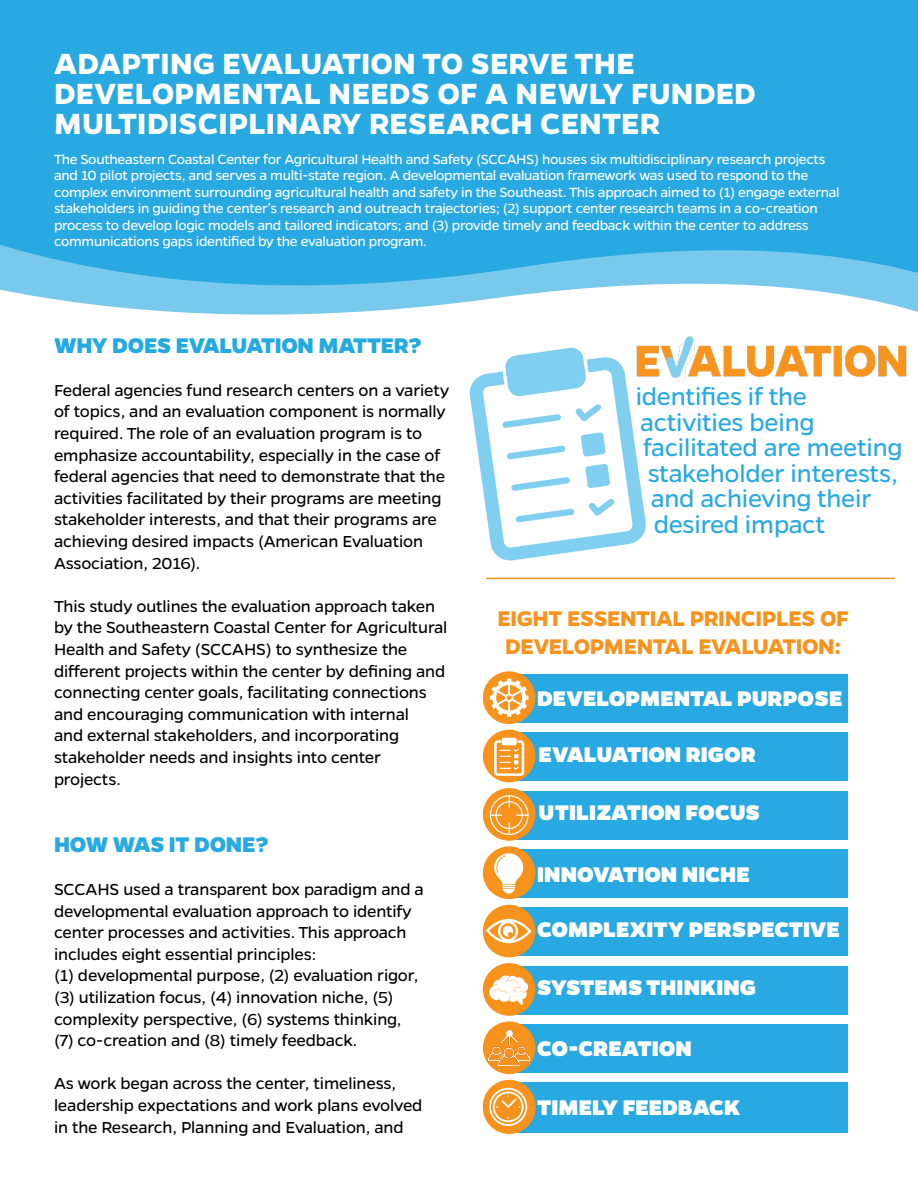
<style>
.page{position:relative;width:918px;height:1188px;background:#fff}
.page>*{position:absolute;margin:0;border:0;box-sizing:border-box;transform-origin:0 0}
.t1{font:700 33px/30px "Gentona";letter-spacing:.005em;color:#fff}
.t2{font:27px "Gentona";letter-spacing:-.01em;color:#28a9e1}
.t3{font:800 24px "Gentona";color:#fff}
.t4{font:700 24px/28.8px "Gentona";letter-spacing:-.015em;color:#f7931d;text-align:center}
.t5{font:800 24px "Gentona";letter-spacing:-.015em;color:#24aae1}
.t6{font:800 24px "Gentona";letter-spacing:-.015em;color:#28a9e1}
.t7{font:18px/21.6px "Gentona";letter-spacing:-.01em;color:#000}
.t8{font:15px/16.5px "Gentona";letter-spacing:-.02em;color:#fff}
</style>
<div class="page">
<svg style="left:0;top:0;width:918px;height:337px;background:#47b5e5"></svg>
<div style="left:883px;top:0;width:35px;height:10px;background:#28a9e1"></div>
<div style="left:513px;top:674px;width:335px;height:48px;background:#28a9e1"></div>
<div style="left:513px;top:733px;width:335px;height:48px;background:#28a9e1"></div>
<div style="left:513px;top:791px;width:335px;height:48px;background:#28a9e1"></div>
<div style="left:513px;top:849px;width:335px;height:49px;background:#28a9e1"></div>
<div style="left:513px;top:908px;width:335px;height:48px;background:#28a9e1"></div>
<div style="left:513px;top:966px;width:335px;height:48px;background:#28a9e1"></div>
<div style="left:513px;top:1024px;width:335px;height:49px;background:#28a9e1"></div>
<div style="left:513px;top:1084px;width:335px;height:48px;background:#28a9e1"></div>
<div style="left:513px;top:1083px;width:335px;height:48px;background:#28a9e1"></div>
<div style="left:483px;top:671px;width:53px;height:53px;background:#f7931d;border-radius:50%"></div>
<div style="left:483px;top:730px;width:53px;height:52px;background:#f7931d;border-radius:50%"></div>
<div style="left:483px;top:788px;width:53px;height:53px;background:#f7931d;border-radius:50%"></div>
<div style="left:483px;top:846px;width:53px;height:53px;background:#f7931d;border-radius:50%"></div>
<div style="left:483px;top:905px;width:53px;height:52px;background:#f7931d;border-radius:50%"></div>
<div style="left:483px;top:963px;width:53px;height:53px;background:#f7931d;border-radius:50%"></div>
<div style="left:483px;top:1021px;width:53px;height:53px;background:#f7931d;border-radius:50%"></div>
<svg style="left:483px;top:1081px;width:53px;height:53px"></svg>
<div style="left:483px;top:1080px;width:53px;height:52px;background:#f7931d;border-radius:50%"></div>
<svg style="left:490px;top:679px;width:39px;height:38px"></svg>
<svg style="left:494px;top:738px;width:30px;height:38px"></svg>
<svg style="left:490px;top:795px;width:39px;height:40px"></svg>
<svg style="left:494px;top:853px;width:29px;height:47px"></svg>
<svg style="left:486px;top:919px;width:45px;height:24px"></svg>
<svg style="left:489px;top:975px;width:39px;height:30px"></svg>
<img style="left:488px;top:1031px;width:41px;height:34px">
<svg style="left:489px;top:1088px;width:38px;height:38px"></svg>
<hr style="left:486px;top:578px;width:409px;height:1px;background:#f7931d">
<svg style="left:469px;top:347px;width:177px;height:214px"></svg>
<img style="left:634px;top:337px;width:273px;height:51px">
<p class="t1" style="left:54px;top:48px;width:703px">ADAPTING EVALUATION TO SERVE THE<br>DEVELOPMENTAL NEEDS OF A NEWLY FUNDED<br>MULTIDISCIPLINARY RESEARCH CENTER</p>
<p class="t8" style="left:54px;top:151px;width:787px">The Southeastern Coastal Center for Agricultural Health and Safety (SCCAHS) houses six multidisciplinary research projects and 10 pilot projects, and serves a multi-state region. A developmental evaluation framework was used to respond to the complex environment surrounding agricultural health and safety in the Southeast. This approach aimed to (1) engage external stakeholders in guiding the center’s research and outreach trajectories; (2) support center research teams in a co-creation process to develop logic models and tailored indicators; and (3) provide timely and feedback within the center to address communications gaps identified by the evaluation program.</p>
<p class="t5" style="left:54px;top:331px;width:369px">WHY DOES EVALUATION MATTER?</p>
<p class="t7" style="left:54px;top:379px;width:397px">Federal agencies fund research centers on a variety of topics, and an evaluation component is normally required. The role of an evaluation program is to emphasize accountability, especially in the case of federal agencies that need to demonstrate that the activities facilitated by their programs are meeting stakeholder interests, and that their programs are achieving desired impacts (American Evaluation Association, 2016).</p>
<p class="t7" style="left:54px;top:595px;width:395px">This study outlines the evaluation approach taken by the Southeastern Coastal Center for Agricultural Health and Safety (SCCAHS) to synthesize the different projects within the center by defining and connecting center goals, facilitating connections and encouraging communication with internal<br>and external stakeholders, and incorporating stakeholder needs and insights into center projects.</p>
<p class="t6" style="left:54px;top:830px;width:216px">HOW WAS IT DONE?</p>
<p class="t7" style="left:54px;top:878px;width:371px">SCCAHS used a transparent box paradigm and a developmental evaluation approach to identify center processes and activities. This approach includes eight essential principles:</p>
<p class="t7" style="left:54px;top:965px;width:366px">(1) developmental purpose, (2) evaluation rigor, (3) utilization focus, (4) innovation niche, (5) complexity perspective, (6) systems thinking,</p>
<p class="t7" style="left:54px;top:1030px;width:305px">(7) co-creation and (8) timely feedback.</p>
<p class="t7" style="left:54px;top:1073px;width:370px">As work began across the center, timeliness, leadership expectations and work plans evolved in the Research, Planning and Evaluation, and</p>
<p class="t2" style="left:636px;top:382px;width:173px">identifies if the</p>
<p class="t2" style="left:640px;top:407px;width:176px">activities being</p>
<p class="t2" style="left:643px;top:433px;width:261px">facilitated are meeting</p>
<p class="t2" style="left:648px;top:458px;width:252px">stakeholder interests,</p>
<p class="t2" style="left:651px;top:484px;width:222px">and achieving their</p>
<p class="t2" style="left:654px;top:509px;width:173px">desired impact</p>
<p class="t4" style="left:498px;top:603px;width:353px">EIGHT ESSENTIAL PRINCIPLES OF<br>DEVELOPMENTAL EVALUATION:</p>
<p class="t3" style="left:537px;top:684px;width:307px">DEVELOPMENTAL PURPOSE</p>
<p class="t3" style="left:539px;top:740px;width:219px">EVALUATION RIGOR</p>
<p class="t3" style="left:539px;top:799px;width:223px">UTILIZATION FOCUS</p>
<p class="t3" style="left:537px;top:861px;width:214px">INNOVATION NICHE</p>
<p class="t3" style="left:537px;top:916px;width:304px">COMPLEXITY PERSPECTIVE</p>
<p class="t3" style="left:537px;top:974px;width:221px">SYSTEMS THINKING</p>
<p class="t3" style="left:537px;top:1034px;width:156px">CO-CREATION</p>
<p class="t3" style="left:537px;top:1094px;width:204px">TIMELY FEEDBACK</p>
</div>
